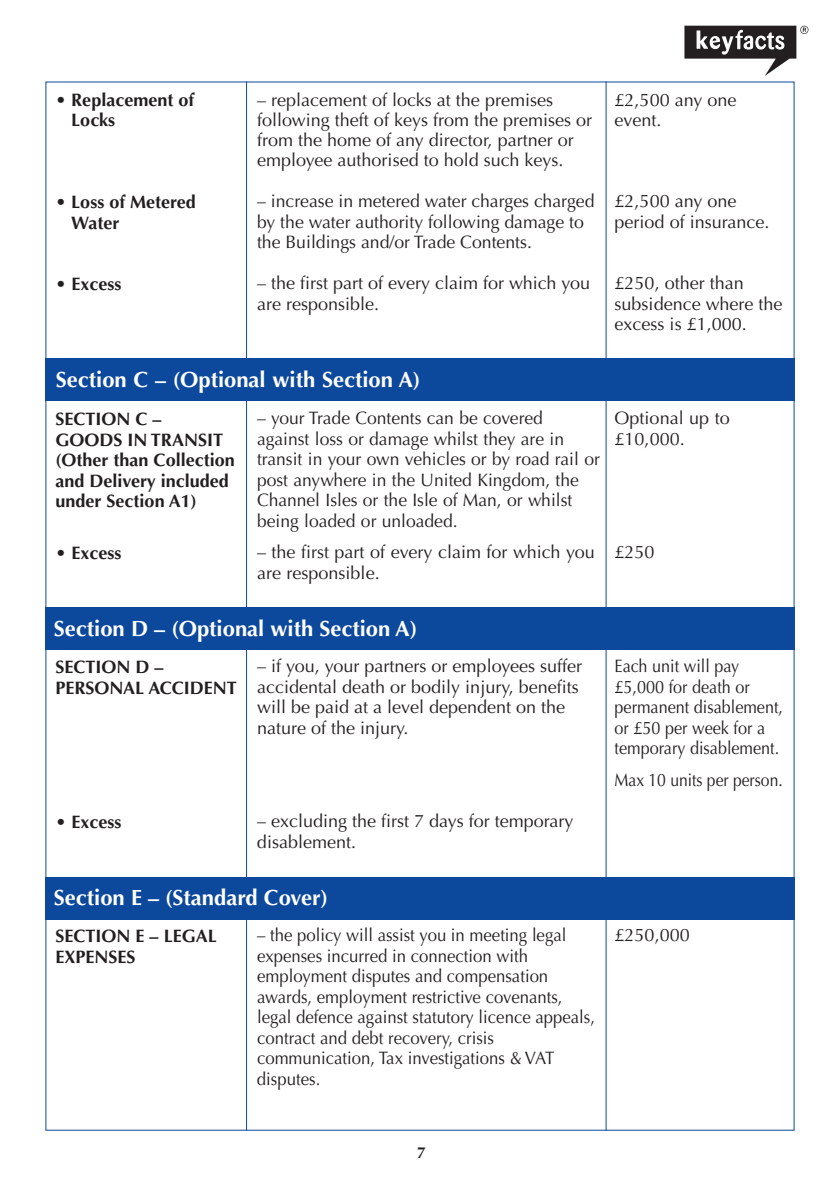
<style>
.page{position:relative;width:840px;height:1191px;background:#fff}
.page>*{position:absolute;margin:0;border:0;box-sizing:border-box;transform-origin:0 0}
.t1{font:700 22px "Optima";color:#fff}
.t2{font:18px/20.6px "Optima";color:#231f20}
.t3{font:18px/20.6px "Optima";color:#231f20;scale:.93 1}
.t4{font:700 18px/20.6px "Optima";color:#231f20}
.t5{font:18px/20.6px "Optima";color:#231f20;scale:.9 1}
.t6{font:18px "Optima";color:#231f20;scale:.87 1}
.t7{font:700 16px "Optima";color:#231f20}
</style>
<div class="page">
<hr style="left:605px;top:81px;width:1px;height:1049px;background:#0c499c">
<hr style="left:246px;top:81px;width:1px;height:1049px;background:#0c499c">
<div style="left:45px;top:876px;width:749px;height:43px;background:#0c499c"></div>
<div style="left:45px;top:607px;width:749px;height:43px;background:#0c499c"></div>
<div style="left:45px;top:358px;width:749px;height:43px;background:#0c499c"></div>
<svg style="left:684px;top:26px;width:124px;height:50px"></svg>
<p class="t4" style="left:71px;top:91px;width:124px;line-height:20px;text-indent:-16px">• Replacement of<br>Locks</p>
<p class="t4" style="left:71px;top:193px;width:126px;text-indent:-16px">• Loss of Metered<br>Water</p>
<p class="t4" style="left:55px;top:275px;width:67px">• Excess</p>
<p class="t2" style="left:257px;top:91px;width:336px;line-height:20px">– replacement of locks at the premises following theft of keys from the premises or from the home of any director, partner or employee authorised to hold such keys.</p>
<p class="t2" style="left:257px;top:192px;width:339px">– increase in metered water charges charged by the water authority following damage to the Buildings and/or Trade Contents.</p>
<p class="t2" style="left:257px;top:274px;width:334px">– the first part of every claim for which you are responsible.</p>
<p class="t1" style="left:56px;top:368px;width:366px">Section C – (Optional with Section A)</p>
<p class="t4" style="left:55px;top:409px;width:181px">SECTION C –<br>GOODS IN TRANSIT (Other than Collection and Delivery included under Section A1)</p>
<p class="t4" style="left:55px;top:544px;width:67px">• Excess</p>
<p class="t2" style="left:257px;top:408px;width:344px">– your Trade Contents can be covered against loss or damage whilst they are in transit in your own vehicles or by road rail or post anywhere in the United Kingdom, the Channel Isles or the Isle of Man, or whilst being loaded or unloaded.</p>
<p class="t2" style="left:257px;top:542px;width:339px">– the first part of every claim for which you are responsible.</p>
<p class="t1" style="left:54px;top:617px;width:365px">Section D – (Optional with Section A)</p>
<p class="t4" style="left:55px;top:657px;width:183px">SECTION D –<br>PERSONAL ACCIDENT</p>
<p class="t2" style="left:257px;top:656px;width:326px">– if you, your partners or employees suffer accidental death or bodily injury, benefits will be paid at a level dependent on the nature of the injury.</p>
<p class="t4" style="left:55px;top:812px;width:67px">• Excess</p>
<p class="t2" style="left:257px;top:811px;width:318px">– excluding the first 7 days for temporary disablement.</p>
<p class="t2" style="left:614px;top:91px;width:123px;line-height:20px">£2,500 any one event.</p>
<p class="t2" style="left:614px;top:192px;width:156px">£2,500 any one period of insurance.</p>
<p class="t2" style="left:614px;top:274px;width:169px">£250, other than subsidence where the excess is £1,000.</p>
<p class="t2" style="left:614px;top:408px;width:117px">Optional up to £10,000.</p>
<p class="t2" style="left:614px;top:542px;width:42px">£250</p>
<p class="t5" style="left:614px;top:656px;width:189px">Each unit will pay £5,000 for death or permanent disable ment, or £50 per week for a temporary disablement.</p>
<p class="t6" style="left:614px;top:771px;width:195px">Max 10 units per person.</p>
<p class="t1" style="left:54px;top:886px;width:275px">Section E – (Standard Cover)</p>
<p class="t4" style="left:55px;top:926px;width:162px">SECTION E – LEGAL<br>EXPENSES</p>
<p class="t3" style="left:257px;top:925px;width:365px">– the policy will assist you in meeting legal expenses incurred in connection with employment disputes and compensation awards, employment restrictive covenants, legal defence against statutory licence appeals, contract and debt recovery, crisis communication, Tax investigations &amp; VAT disputes.</p>
<p class="t2" style="left:614px;top:925px;width:77px">£250,000</p>
<p class="t7" style="left:417px;top:1144px;width:10px">7</p>
</div>
